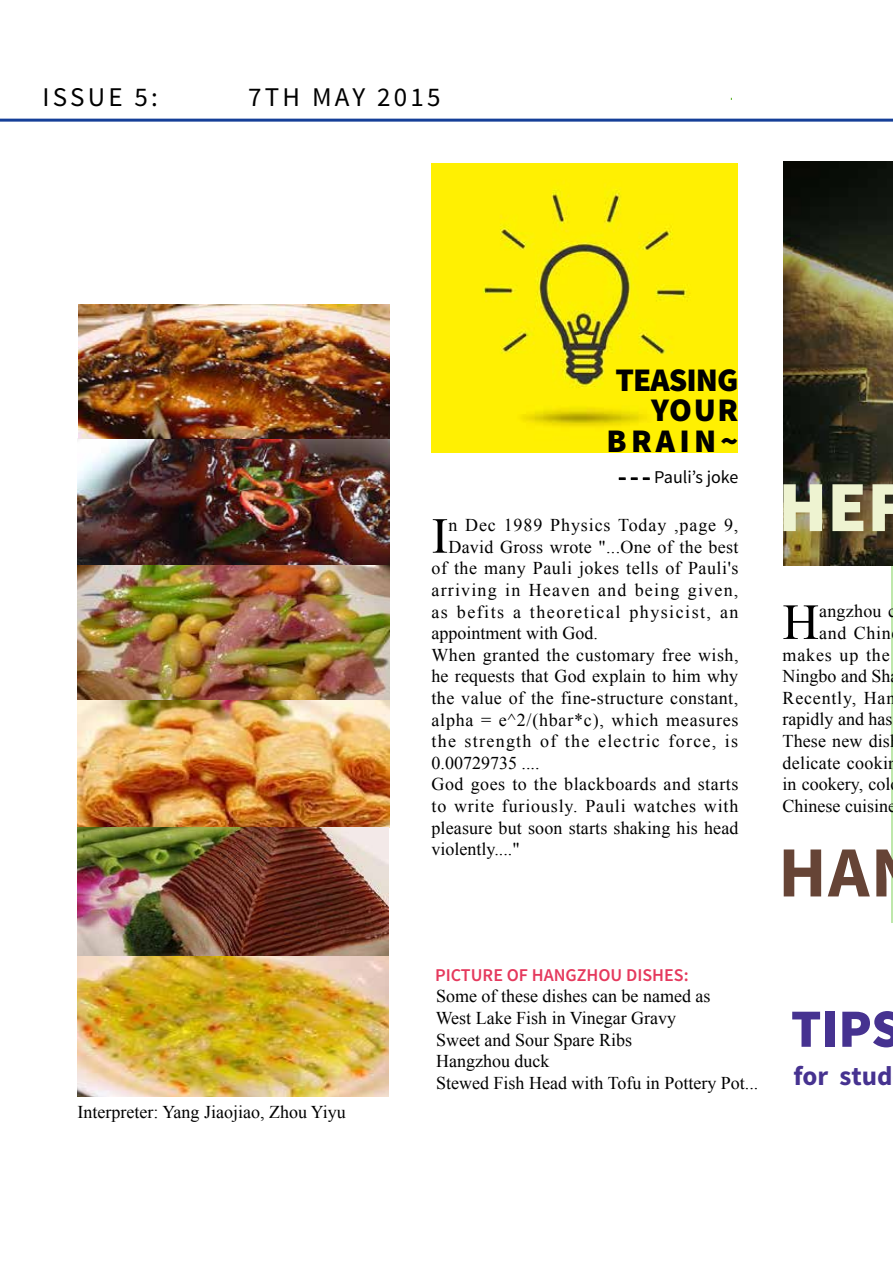
<style>
.page{position:relative;width:893px;height:1263px;background:#fff}
.page>*{position:absolute;margin:0;border:0;box-sizing:border-box;transform-origin:0 0}
.t1{font:900 72px "Source Sans Pro";color:#eef3d1}
.t2{font:700 72px "Source Sans Pro";color:#664436}
.t3{font:900 54px "Source Sans Pro";color:#463290}
.t4{font:50.55px "Times New Roman";color:#000}
.t5{font:900 33px/30.6px "Source Sans Pro";letter-spacing:.01em;color:#000;text-align:right}
.t6{font:27px "Source Sans Pro";letter-spacing:.12em;color:#000}
.t7{font:700 27px "Source Sans Pro";color:#463290}
.t8{font:18px/21.6px "Times New Roman";letter-spacing:.015em;color:#000}
.t9{font:18px "Times New Roman";letter-spacing:.045em;color:#000}
.t10{font:18px "Times New Roman";letter-spacing:.08em;color:#000}
.t11{font:18px "Times New Roman";letter-spacing:.07em;color:#000}
.t12{font:18px "Times New Roman";letter-spacing:.065em;color:#000}
.t13{font:18px "Times New Roman";letter-spacing:.05em;color:#000}
.t14{font:600 18px "Source Sans Pro";color:#e5395d}
.t15{font:18px "Source Sans Pro";color:#000}
.s1{font-size:25.5px}
</style>
<div class="page">
<hr style="left:0;top:119px;width:893px;height:3px;background:#153f98">
<img style="left:431px;top:164px;width:307px;height:289px">
<hr style="left:892px;top:451px;width:1px;height:472px;background:#bee7ab">
<img style="left:783px;top:162px;width:110px;height:404px">
<svg style="left:619px;top:477px;width:31px;height:3px"></svg>
<img style="left:78px;top:304px;width:311px;height:395px">
<img style="left:78px;top:701px;width:311px;height:395px">
<h3 class="t6" style="left:43px;top:81px;width:117px">ISSUE 5:</h3>
<h3 class="t6" style="left:248px;top:81px;width:194px">7TH MAY 2015</h3>
<p class="t8" style="left:78px;top:1101px;width:270px">Interpreter: Yang Jiaojiao, Zhou Yiyu</p>
<h3 class="t5" style="left:607px;top:366px;width:133px">TEASING<br>YOUR<br>BRAIN~</h3>
<p class="t15" style="left:618px;top:465px;width:122px"><span class="s1">- - -</span> Pauli’s joke</p>
<h3 class="t4" style="left:431px;top:500px;width:18px">I</h3>
<p class="t13" style="left:448px;top:512px;width:292px">n Dec 1989 Physics Today ,page 9,</p>
<p class="t8" style="left:448px;top:535px;width:292px">David Gross wrote "...One of the best</p>
<p class="t8" style="left:431px;top:557px;width:308px">of the many Pauli jokes tells of Pauli's</p>
<p class="t12" style="left:431px;top:577px;width:308px">arriving in Heaven and being given,</p>
<p class="t10" style="left:431px;top:599px;width:308px">as befits a theoretical physicist, an</p>
<p class="t8" style="left:431px;top:622px;width:168px">appointment with God.</p>
<p class="t8" style="left:431px;top:643px;width:308px">When granted the customary free wish,</p>
<p class="t8" style="left:431px;top:665px;width:308px">he requests that God explain to him why</p>
<p class="t8" style="left:431px;top:686px;width:308px">the value of the fine-structure constant,</p>
<p class="t9" style="left:431px;top:707px;width:309px">alpha = e^2/(hbar*c), which measures</p>
<p class="t11" style="left:431px;top:728px;width:308px">the strength of the electric force, is</p>
<p class="t8" style="left:431px;top:751px;width:109px">0.00729735 ....</p>
<p class="t8" style="left:431px;top:773px;width:308px">God goes to the blackboards and starts</p>
<p class="t9" style="left:431px;top:793px;width:308px">to write furiously. Pauli watches with</p>
<p class="t8" style="left:431px;top:816px;width:308px">pleasure but soon starts shaking his head</p>
<p class="t8" style="left:431px;top:838px;width:90px">violently...."</p>
<h1 class="t1" style="left:778px;top:460px;width:129px">HEF</h1>
<h3 class="t4" style="left:782px;top:586px;width:38px">H</h3>
<p class="t8" style="left:819px;top:600px;width:78px">angzhou c</p>
<p class="t8" style="left:819px;top:621px;width:73px">and Chin</p>
<p class="t9" style="left:782px;top:642px;width:109px">makes up the</p>
<p class="t8" style="left:782px;top:665px;width:109px">Ningbo and Sh</p>
<p class="t9" style="left:782px;top:685px;width:114px">Recently, Han</p>
<p class="t8" style="left:782px;top:708px;width:111px">rapidly and has</p>
<p class="t8" style="left:782px;top:729px;width:109px">These new dis</p>
<p class="t8" style="left:782px;top:751px;width:116px">delicate cookin</p>
<p class="t8" style="left:782px;top:773px;width:110px">in cookery, col</p>
<p class="t8" style="left:782px;top:794px;width:115px">Chinese cuisine</p>
<h1 class="t2" style="left:778px;top:826px;width:93px">HA</h1>
<p class="t14" style="left:435px;top:963px;width:164px">PICTURE OF HANGZHOU</p>
<p class="t14" style="left:626px;top:963px;width:64px">DISHES:</p>
<p class="t8" style="left:436px;top:985px;width:324px">Some of these dishes can be named as<br>West Lake Fish in Vinegar Gravy<br>Sweet and Sour Spare Ribs<br>Hangzhou duck<br>Stewed Fish Head with Tofu in Pottery Pot...</p>
<h2 class="t3" style="left:791px;top:994px;width:112px">TIPS</h2>
<h3 class="t7" style="left:794px;top:1058px;width:101px">for stud</h3>
</div>
